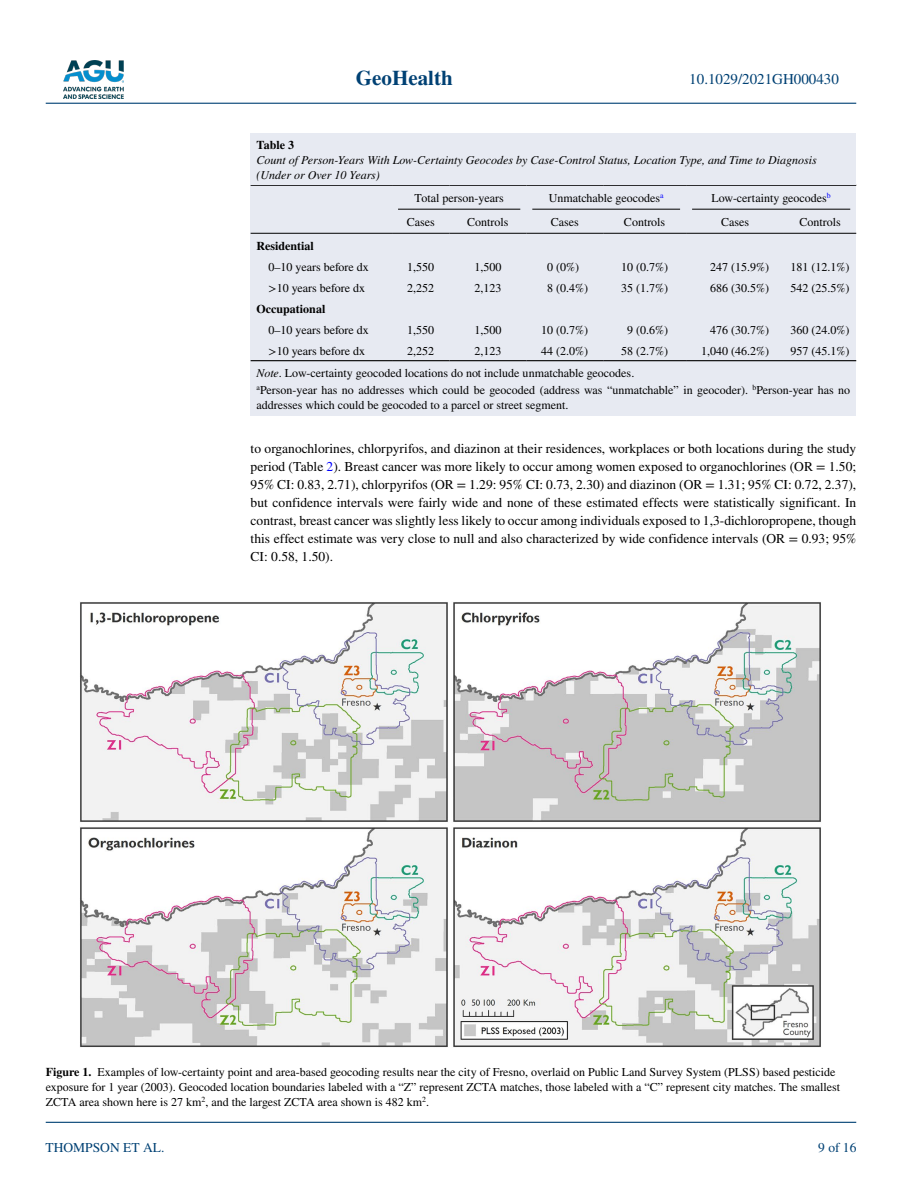
<style>
.page{position:relative;width:902px;height:1183px;background:#fff}
.page>*{position:absolute;margin:0;border:0;box-sizing:border-box;transform-origin:0 0}
.t1{font:700 21px "STIX";color:#004174}
.t2{font:15px "STIX";color:#004174}
.t3{font:13.5px/18px "STIX";color:#000;text-align:justify}
.t4{font:13.5px "STIX";color:#004174}
.t5{font:12px/15px "STIX";color:#000}
.t6{font:italic 12px/15px "STIX";color:#000}
.t7{font:700 12px "STIX";color:#000}
.s1{font-style:italic}
.s2{color:#00f}
.s3{font-weight:700}
</style>
<div class="page">
<img style="left:63px;top:60px;width:60px;height:39px">
<hr style="left:46px;top:103px;width:810px;height:1px;background:#004174">
<hr style="left:46px;top:1121px;width:810px;height:1px;background:#004174">
<div style="left:250px;top:185px;width:606px;height:230px;background:#e7eaf2"></div>
<hr style="left:250px;top:185px;width:142px;height:1px;background:#000">
<hr style="left:250px;top:233px;width:142px;height:1px;background:#000">
<hr style="left:392px;top:185px;width:57px;height:1px;background:#000">
<hr style="left:449px;top:185px;width:77px;height:1px;background:#000">
<hr style="left:526px;top:185px;width:77px;height:1px;background:#000">
<hr style="left:603px;top:185px;width:83px;height:1px;background:#000">
<hr style="left:686px;top:185px;width:97px;height:1px;background:#000">
<hr style="left:783px;top:185px;width:73px;height:1px;background:#000">
<hr style="left:392px;top:233px;width:57px;height:1px;background:#000">
<hr style="left:449px;top:233px;width:77px;height:1px;background:#000">
<hr style="left:526px;top:233px;width:77px;height:1px;background:#000">
<hr style="left:603px;top:233px;width:83px;height:1px;background:#000">
<hr style="left:686px;top:233px;width:97px;height:1px;background:#000">
<hr style="left:783px;top:233px;width:73px;height:1px;background:#000">
<hr style="left:250px;top:360px;width:142px;height:1px;background:#000">
<hr style="left:392px;top:360px;width:57px;height:1px;background:#000">
<hr style="left:449px;top:360px;width:77px;height:1px;background:#000">
<hr style="left:526px;top:360px;width:77px;height:1px;background:#000">
<hr style="left:603px;top:360px;width:83px;height:1px;background:#000">
<hr style="left:686px;top:360px;width:97px;height:1px;background:#000">
<hr style="left:783px;top:360px;width:73px;height:1px;background:#000">
<hr style="left:398px;top:209px;width:122px;height:1px;background:#000">
<hr style="left:532px;top:209px;width:148px;height:1px;background:#000">
<hr style="left:692px;top:209px;width:158px;height:1px;background:#000">
<div style="left:250px;top:134px;width:606px;height:51px;background:#e7eaf2"></div>
<img style="left:80px;top:602px;width:741px;height:445px">
<h1 class="t1" style="left:356px;top:66px;width:98px">GeoHealth</h1>
<p class="t2" style="left:689px;top:69px;width:151px">10.1029/2021GH000430</p>
<p class="t7" style="left:256px;top:137px;width:39px">Table 3</p>
<p class="t6" style="left:256px;top:152px;width:561px">Count of Person-Years With Low-Certainty Geocodes by Case-Control Status, Location Type, and Time to Diagnosis (Under or Over 10 Years)</p>
<p class="t5" style="left:414px;top:191px;width:91px">Total person-years</p>
<p class="t5" style="left:549px;top:191px;width:116px">Unmatchable geocodes<sup>a</sup></p>
<p class="t5" style="left:711px;top:191px;width:121px">Low-certainty geocodes<sup>b</sup></p>
<p class="t5" style="left:406px;top:215px;width:29px">Cases</p>
<p class="t5" style="left:467px;top:215px;width:43px">Controls</p>
<p class="t5" style="left:550px;top:215px;width:29px">Cases</p>
<p class="t5" style="left:624px;top:215px;width:43px">Controls</p>
<p class="t5" style="left:721px;top:215px;width:29px">Cases</p>
<p class="t5" style="left:799px;top:215px;width:43px">Controls</p>
<p class="t7" style="left:256px;top:238px;width:59px">Residential</p>
<p class="t5" style="left:268px;top:260px;width:102px">0–10 years before dx</p>
<p class="t5" style="left:407px;top:260px;width:28px">1,550</p>
<p class="t5" style="left:474px;top:260px;width:28px">1,500</p>
<p class="t5" style="left:547px;top:260px;width:33px">0 (0%)</p>
<p class="t5" style="left:621px;top:260px;width:48px">10 (0.7%)</p>
<p class="t5" style="left:710px;top:260px;width:60px">247 (15.9%)</p>
<p class="t5" style="left:790px;top:260px;width:60px">181 (12.1%)</p>
<p class="t5" style="left:268px;top:281px;width:98px">&gt;10 years before dx</p>
<p class="t5" style="left:407px;top:281px;width:28px">2,252</p>
<p class="t5" style="left:474px;top:281px;width:28px">2,123</p>
<p class="t5" style="left:547px;top:281px;width:42px">8 (0.4%)</p>
<p class="t5" style="left:621px;top:281px;width:48px">35 (1.7%)</p>
<p class="t5" style="left:710px;top:281px;width:60px">686 (30.5%)</p>
<p class="t5" style="left:790px;top:281px;width:60px">542 (25.5%)</p>
<p class="t7" style="left:256px;top:301px;width:70px">Occupational</p>
<p class="t5" style="left:268px;top:323px;width:102px">0–10 years before dx</p>
<p class="t5" style="left:407px;top:323px;width:28px">1,550</p>
<p class="t5" style="left:474px;top:323px;width:28px">1,500</p>
<p class="t5" style="left:541px;top:323px;width:48px">10 (0.7%)</p>
<p class="t5" style="left:627px;top:323px;width:42px">9 (0.6%)</p>
<p class="t5" style="left:710px;top:323px;width:60px">476 (30.7%)</p>
<p class="t5" style="left:790px;top:323px;width:60px">360 (24.0%)</p>
<p class="t5" style="left:268px;top:344px;width:98px">&gt;10 years before dx</p>
<p class="t5" style="left:407px;top:344px;width:28px">2,252</p>
<p class="t5" style="left:474px;top:344px;width:28px">2,123</p>
<p class="t5" style="left:541px;top:344px;width:48px">44 (2.0%)</p>
<p class="t5" style="left:621px;top:344px;width:48px">58 (2.7%)</p>
<p class="t5" style="left:701px;top:344px;width:69px">1,040 (46.2%)</p>
<p class="t5" style="left:790px;top:344px;width:60px">957 (45.1%)</p>
<p class="t5" style="left:256px;top:365px;width:595px;line-height:17.2px"><span class="s1">Note</span>. Low-certainty geocoded locations do not include unmatchable geocodes.<br><sup>a</sup>Person-year has no addresses which could be geocoded (address was “unmatchable” in geocoder). <sup>b</sup>Person-year has no</p>
<p class="t5" style="left:256px;top:398px;width:313px">addresses which could be geocoded to a parcel or street segment.</p>
<p class="t3" style="left:250px;top:440px;width:607px">to organochlorines, chlorpyrifos, and diazinon at their residences, workplaces or both locations during the study period (Table <span class="s2">2</span>). Breast cancer was more likely to occur among women exposed to organochlorines (OR = 1.50; 95% CI: 0.83, 2.71), chlorpyrifos (OR = 1.29: 95% CI: 0.73, 2.30) and diazinon (OR = 1.31; 95% CI: 0.72, 2.37), but confidence intervals were fairly wide and none of these estimated effects were statistically significant. In contrast, breast cancer was slightly less likely to occur among individuals exposed to 1,3-dichloropropene, though this effect estimate was very close to null and also characterized by wide confidence intervals (OR = 0.93; 95% CI: 0.58, 1.50).</p>
<p class="t5" style="left:46px;top:1065px;width:795px"><span class="s3">Figure 1.</span> Examples of low-certainty point and area-based geocoding results near the city of Fresno, overlaid on Public Land Survey System (PLSS) based pesticide exposure for 1 year (2003). Geocoded location boundaries labeled with a “Z” represent ZCTA matches, those labeled with a “C” represent city matches. The smallest<br>ZCTA area shown here is 27 km<sup>2</sup>, and the largest ZCTA area shown is 482 km<sup>2</sup>.</p>
<p class="t4" style="left:45px;top:1138px;width:120px">THOMPSON ET AL.</p>
<p class="t4" style="left:818px;top:1138px;width:40px">9 of 16</p>
</div>
